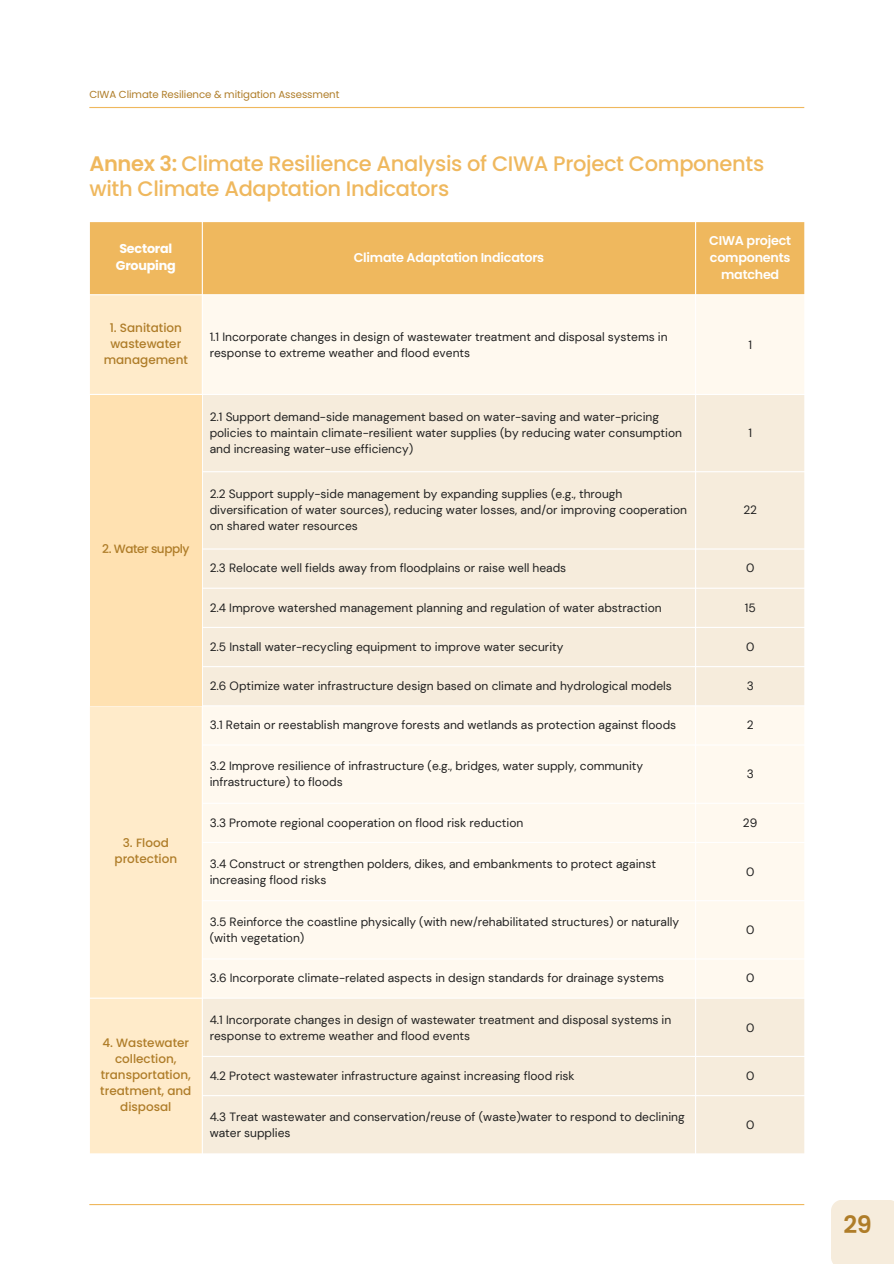
<style>
.page{position:relative;width:894px;height:1264px;background:#fff}
.page>*{position:absolute;margin:0;border:0;box-sizing:border-box;transform-origin:0 0}
.t1{font:600 24px "Poppins";color:#af7d29}
.t2{font:500 21px/24.8px "Poppins";letter-spacing:-.015em;color:#efb85e}
.t3{font:600 12.75px/17px "Poppins";letter-spacing:-.02em;color:#fff;text-align:center}
.t4{font:700 12.75px/17px "Poppins";letter-spacing:-.02em;color:#fff}
.t5{font:12px/16px "DM Sans";color:#202020}
.t6{font:500 12px/16px "Poppins";color:#af7d29;text-align:center}
.t7{font:500 12px "Poppins";letter-spacing:-.035em;color:#af7d29}
.t8{font:10.2px "Poppins";letter-spacing:-.01em;color:#af7d29}
.s1{font-weight:600}
</style>
<div class="page">
<hr style="left:89px;top:107px;width:715px;height:1px;background:#efb85e">
<hr style="left:89px;top:1203px;width:715px;height:2px;background:#efb85e">
<div style="left:831px;top:1200px;width:62px;height:63px;background:#f6ecdc"></div>
<div style="left:90px;top:222px;width:714px;height:72px;background:#efb85e"></div>
<div style="left:90px;top:295px;width:112px;height:858px;background:#ffebca"></div>
<div style="left:203px;top:295px;width:601px;height:99px;background:#fff9ef"></div>
<div style="left:90px;top:395px;width:112px;height:310px;background:#ffe1b1"></div>
<svg style="left:203px;top:395px;width:601px;height:758px;fill:#f6ecdc"></svg>
<p class="t8" style="left:89px;top:87px;width:251px">CIWA Climate Resilience &amp; mitigation Assessment</p>
<h2 class="t2" style="left:89px;top:152px;width:676px"><span class="s1">Annex 3:</span> Climate Resilience Analysis of CIWA Project Components with Climate Adaptation Indicators</h2>
<p class="t4" style="left:116px;top:240px;width:61px">Sectoral<br>Grouping</p>
<p class="t3" style="left:353px;top:249px;width:192px">Climate Adaptation Indicators</p>
<p class="t3" style="left:709px;top:232px;width:83px">CIWA project components matched</p>
<p class="t6" style="left:104px;top:320px;width:86px">1. Sanitation wastewater management</p>
<p class="t5" style="left:209px;top:329px;width:459px">1.1 Incorporate changes in design of wastewater treatment and disposal systems in response to extreme weather and flood events</p>
<p class="t5" style="left:748px;top:337px;width:5px">1</p>
<p class="t7" style="left:102px;top:540px;width:89px">2. Water supply</p>
<p class="t6" style="left:114px;top:835px;width:64px">3. Flood protection</p>
<p class="t6" style="left:100px;top:1034px;width:93px">4. Wastewater collection, transportation, treatment, and disposal</p>
<p class="t5" style="left:209px;top:408px;width:473px">2.1 Support demand-side management based on water-saving and water-pricing policies to maintain climate-resilient water supplies (by reducing water consumption and increasing water-use efficiency)</p>
<p class="t5" style="left:209px;top:486px;width:478px">2.2 Support supply-side management by expanding supplies (e.g., through diversification of water sources), reducing water losses, and/or improving cooperation on shared water resources</p>
<p class="t5" style="left:748px;top:424px;width:5px">1</p>
<p class="t5" style="left:743px;top:502px;width:15px">22</p>
<p class="t5" style="left:209px;top:560px;width:358px">2.3 Relocate well fields away from floodplains or raise well heads</p>
<p class="t5" style="left:745px;top:560px;width:10px">0</p>
<p class="t5" style="left:209px;top:599px;width:453px">2.4 Improve watershed management planning and regulation of water abstraction</p>
<p class="t5" style="left:744px;top:599px;width:12px">15</p>
<p class="t5" style="left:209px;top:638px;width:355px">2.5 Install water-recycling equipment to improve water security</p>
<p class="t5" style="left:745px;top:638px;width:10px">0</p>
<p class="t5" style="left:209px;top:677px;width:463px">2.6 Optimize water infrastructure design based on climate and hydrological models</p>
<p class="t5" style="left:746px;top:677px;width:9px">3</p>
<p class="t5" style="left:209px;top:717px;width:468px">3.1 Retain or reestablish mangrove forests and wetlands as protection against floods</p>
<p class="t5" style="left:746px;top:717px;width:8px">2</p>
<p class="t5" style="left:209px;top:758px;width:435px">3.2 Improve resilience of infrastructure (e.g., bridges, water supply, community infrastructure) to floods</p>
<p class="t5" style="left:746px;top:766px;width:9px">3</p>
<p class="t5" style="left:209px;top:814px;width:315px">3.3 Promote regional cooperation on flood risk reduction</p>
<p class="t5" style="left:742px;top:814px;width:16px">29</p>
<p class="t5" style="left:209px;top:855px;width:448px">3.4 Construct or strengthen polders, dikes, and embankments to protect against increasing flood risks</p>
<p class="t5" style="left:745px;top:863px;width:10px">0</p>
<p class="t5" style="left:209px;top:913px;width:471px">3.5 Reinforce the coastline physically (with new/rehabilitated structures) or naturally (with vegetation)</p>
<p class="t5" style="left:745px;top:921px;width:10px">0</p>
<p class="t5" style="left:209px;top:970px;width:456px">3.6 Incorporate climate-related aspects in design standards for drainage systems</p>
<p class="t5" style="left:745px;top:970px;width:10px">0</p>
<p class="t5" style="left:209px;top:1011px;width:463px">4.1 Incorporate changes in design of wastewater treatment and disposal systems in response to extreme weather and flood events</p>
<p class="t5" style="left:745px;top:1019px;width:10px">0</p>
<p class="t5" style="left:209px;top:1067px;width:366px">4.2 Protect wastewater infrastructure against increasing flood risk</p>
<p class="t5" style="left:745px;top:1067px;width:10px">0</p>
<p class="t5" style="left:209px;top:1108px;width:476px">4.3 Treat wastewater and conservation/reuse of (waste)water to respond to declining water supplies</p>
<p class="t5" style="left:745px;top:1116px;width:10px">0</p>
<h1 class="t1" style="left:843px;top:1207px;width:30px">29</h1>
</div>
